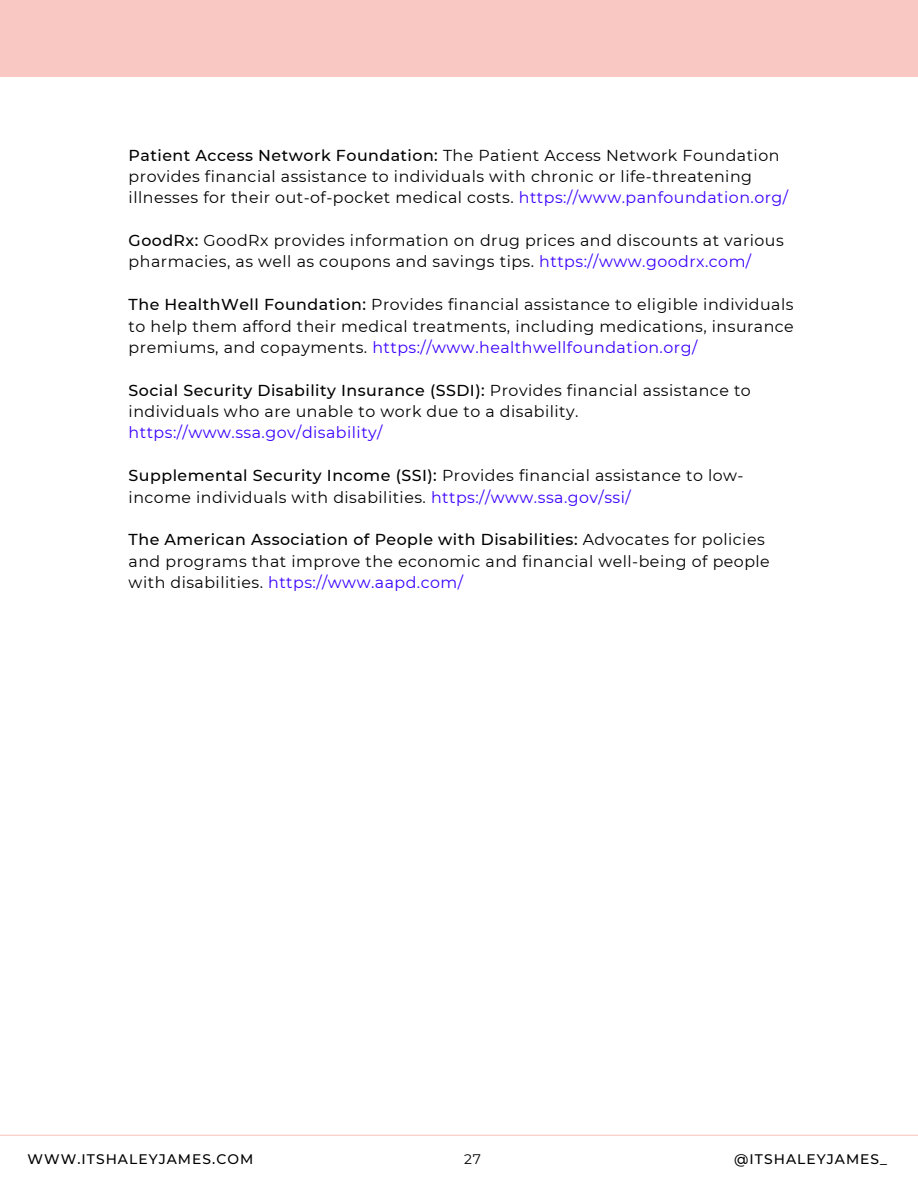
<style>
.page{position:relative;width:918px;height:1188px;background:#fff}
.page>*{position:absolute;margin:0;border:0;box-sizing:border-box;transform-origin:0 0}
.t1{font:15.9px/21.3px "Montserrat";letter-spacing:.03em;color:#000}
.t2{font:500 13.8px "Montserrat";letter-spacing:.075em;color:#000}
.t3{font:13.8px "Montserrat";color:#000}
.s1{font-weight:500}
.s2{color:#3b00ff}
</style>
<div class="page">
<hr style="left:0;top:1135px;width:918px;height:1px;background:#f9c8c3">
<div style="left:0;top:0;width:918px;height:76px;background:#f9c8c3"></div>
<h1 class="t1" style="left:129px;top:144px;width:661px"><span class="s1">Patient Access Network Foundation:</span> The Patient Access Network Foundation provides financial assistance to individuals with chronic or life-threatening illnesses for their out-of-pocket medical costs. <span class="s2">https://www.panfoundation.org/</span></h1>
<h1 class="t1" style="left:129px;top:230px;width:657px"><span class="s1">GoodRx:</span> GoodRx provides information on drug prices and discounts at various pharmacies, as well as coupons and savings tips. <span class="s2">https://www.goodrx.com/</span></h1>
<h1 class="t1" style="left:129px;top:294px;width:667px;text-align:justify"><span class="s1">The HealthWell Foundation:</span> Provides financial assistance to eligible individuals to help them afford their medical treatments, including medications, insurance premiums, and copayments. <span class="s2">https://www.healthwellfoundation.org/</span></h1>
<h1 class="t1" style="left:129px;top:379px;width:624px"><span class="s1">Social Security Disability Insurance (SSDI):</span> Provides financial assistance to individuals who are unable to work due to a disability. <span class="s2">https://www.ssa.gov/disability/</span></h1>
<h1 class="t1" style="left:129px;top:465px;width:616px"><span class="s1">Supplemental Security Income (SSI):</span> Provides financial assistance to low&shy;income individuals with disabilities. <span class="s2">https://www.ssa.gov/ssi/</span></h1>
<h1 class="t1" style="left:129px;top:529px;width:643px"><span class="s1">The American Association of People with Disabilities:</span> Advocates for policies and programs that improve the economic and financial well-being of people with disabilities. <span class="s2">https://www.aapd.com/</span></h1>
<p class="t2" style="left:28px;top:1150px;width:227px">WWW.ITSHALEYJAMES.COM</p>
<p class="t3" style="left:464px;top:1150px;width:19px">27</p>
<p class="t2" style="left:734px;top:1150px;width:154px">@ITSHALEYJAMES_</p>
</div>
